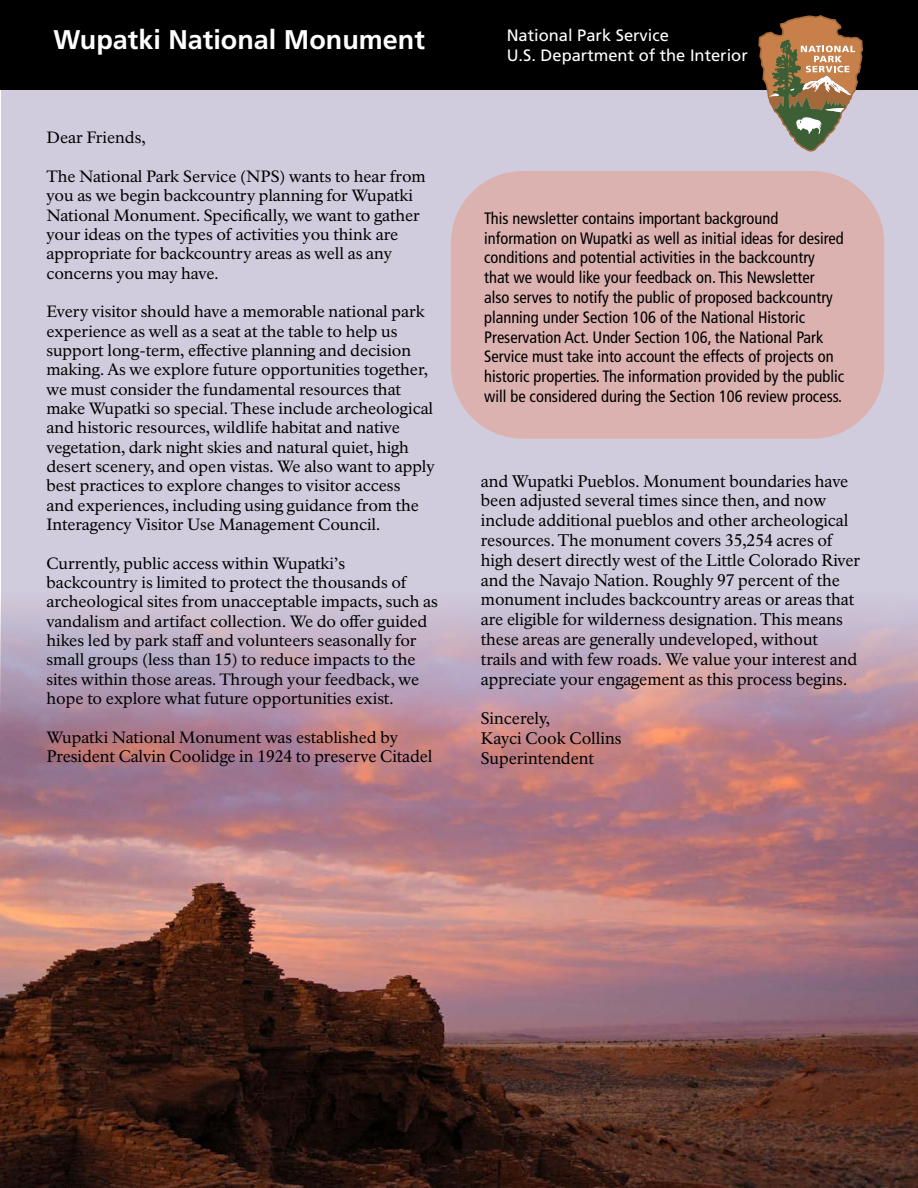
<style>
.page{position:relative;width:918px;height:1188px;background:#fff}
.page>*{position:absolute;margin:0;border:0;box-sizing:border-box;transform-origin:0 0}
.Text{font:700 27px "Frutiger";color:#fff}
.Text-2{font:16.5px/19.8px "NPS Rawlinson OT";color:#000}
.Call_out_box{font:condensed 16.5px/19.8px "Frutiger";color:#000}
.Text-3{font:16.5px "Frutiger";color:#fff}
.Text-4{font:16.05px/19.4px "NPS Rawlinson OT";letter-spacing:-.005em;color:#000}
</style>
<div class="page">
<div style="left:1px;top:90px;width:917px;height:697px;background:#d1ccdd"></div>
<div style="left:1px;top:0;width:917px;height:90px;background:#000"></div>
<svg style="left:758px;top:15px;width:105px;height:137px"></svg>
<img style="left:1px;top:609px;width:917px;height:579px">
<div style="left:451px;top:171px;width:433px;height:268px;background:#dcb2b1;border-radius:72px"></div>
<p class="Text" style="left:53px;top:24px;width:373px">Wupatki National Monument</p>
<p class="Text-3" style="left:507px;top:26px;width:164px">National Park Service</p>
<p class="Text-3" style="left:507px;top:46px;width:243px">U.S. Department of the Interior</p>
<p class="Text-4" style="left:46px;top:128px;width:101px">Dear Friends,</p>
<p class="Text-4" style="left:46px;top:167px;width:381px">The National Park Service (NPS) wants to hear from you as we begin backcountry planning for Wupatki National Monument. Specifically, we want to gather your ideas on the types of activities you think are appropriate for backcountry areas as well as any concerns you may have.</p>
<p class="Text-4" style="left:46px;top:302px;width:390px">Every visitor should have a memorable national park experience as well as a seat at the table to help us support long-term, effective planning and decision making. As we explore future opportunities together, we must consider the fundamental resources that make Wupatki so special. These include archeological and historic resources, wildlife habitat and native vegetation, dark night skies and natural quiet, high desert scenery, and open vistas. We also want to apply best practices to explore changes to visitor access<br>and experiences, including using guidance from the Interagency Visitor Use Management Council.</p>
<p class="Text-4" style="left:46px;top:554px;width:393px">Currently, public access within Wupatki’s backcountry is limited to protect the thousands of archeological sites from unacceptable impacts, such as vandalism and artifact collection. We do offer guided hikes led by park staff and volunteers seasonally for small groups (less than 15) to reduce impacts to the sites within those areas. Through your feedback, we hope to explore what future opportunities exist.</p>
<p class="Text-4" style="left:46px;top:727px;width:353px">Wupatki National Monument was established by</p>
<p class="Text-2" style="left:46px;top:747px;width:387px">President Calvin Coolidge in 1924 to preserve Citadel</p>
<p class="Call_out_box" style="left:484px;top:208px;width:362px">This newsletter contains important background information on Wupatki as well as initial ideas for desired conditions and potential activities in the backcountry that we would like your feedback on. This Newsletter<br>also serves to notify the public of proposed backcountry planning under Section 106 of the National Historic Preservation Act. Under Section 106, the National Park Service must take into account the effects of projects on historic properties. The information provided by the public will be considered during the Section 106 review process.</p>
<p class="Text-2" style="left:481px;top:471px;width:381px">and Wupatki Pueblos. Monument boundaries have been adjusted several times since then, and now include additional pueblos and other archeological resources. The monument covers 35,254 acres of high desert directly west of the Little Colorado River and the Navajo Nation. Roughly 97 percent of the monument includes backcountry areas or areas that are eligible for wilderness designation. This means these areas are generally undeveloped, without<br>trails and with few roads. We value your interest and appreciate your engagement as this process begins.</p>
<p class="Text-2" style="left:481px;top:709px;width:71px">Sincerely,</p>
<p class="Text-2" style="left:481px;top:728px;width:142px">Kayci Cook Collins</p>
<p class="Text-2" style="left:481px;top:748px;width:115px">Superintendent</p>
</div>
